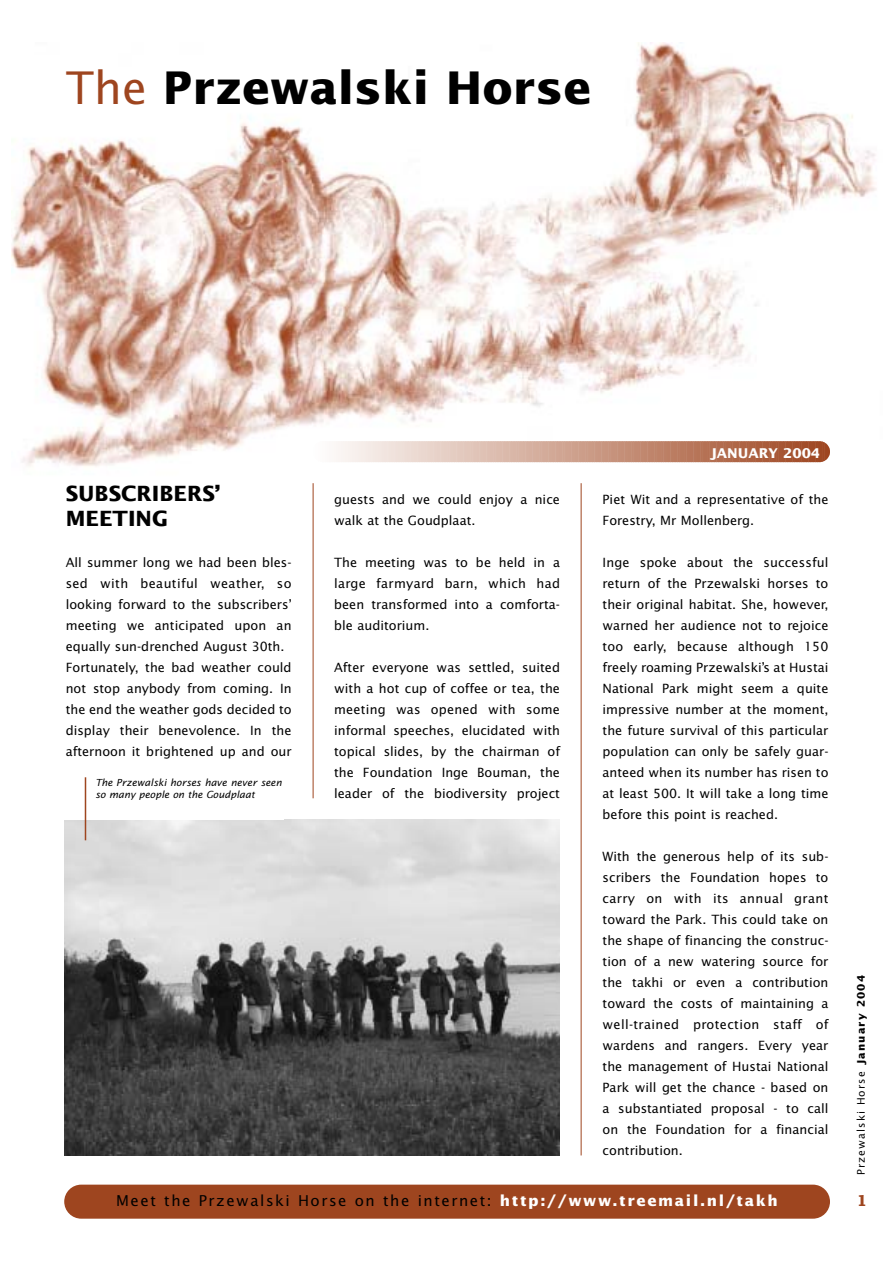
<style>
.page{position:relative;width:893px;height:1262px;background:#fff}
.page>*{position:absolute;margin:0;border:0;box-sizing:border-box;transform-origin:0 0}
.t1{font:700 45px "Lucida Sans";color:#000}
.t2{font:700 21px/25.2px "Lucida Sans";color:#000}
.t3{font:15px "Lucida Sans";letter-spacing:.1em;color:#000}
.t4{font:700 15px "Lucida";color:#9e451f}
.t5{font:700 13.5px "Lucida Sans";color:#fff}
.t6{font:12.75px/21px "Lucida Sans";color:#000;text-align:justify}
.t7{font:10.5px "Lucida Sans";letter-spacing:.1em;color:#000}
.t8{font:italic 9.75px/11.7px "Lucida Sans";color:#000}
.s1{font-weight:400;color:#9e451f}
.s2{font-weight:700;color:#fff}
.s3{font-weight:700}
</style>
<div class="page">
<img style="left:11px;top:43px;width:865px;height:467px">
<svg style="left:313px;top:441px;width:518px;height:21px;background:#cfa391"></svg>
<div style="left:64px;top:1184px;width:766px;height:34px;background:#9e451f;border-radius:17px"></div>
<hr style="left:313px;top:483px;width:1px;height:315px;background:#9e451f">
<hr style="left:581px;top:483px;width:1px;height:672px;background:#9e451f">
<img style="left:64px;top:819px;width:496px;height:336px">
<hr style="left:85px;top:777px;width:1px;height:63px;background:#9e451f">
<h1 class="t1" style="left:66px;top:70px;width:527px"><span class="s1">The</span> Przewalski Horse</h1>
<h2 class="t2" style="left:66px;top:482px;width:156px">SUBSCRIBERS’<br>MEETING</h2>
<p class="t6" style="left:66px;top:553px;width:227px;text-align:left">All summer long we had been bles&shy;sed with beautiful weather, so looking forward to the subscribers’ meeting we anticipated upon an equally sun-drenched August 30th.<br>Fortunately, the bad weather could not stop anybody from coming. In the end the weather gods decided to display their benevolence. In the afternoon it brightened up and our</p>
<p class="t8" style="left:95px;top:777px;width:188px">The Przewalski horses have never seen so many people on the Goudplaat</p>
<p class="t6" style="left:334px;top:490px;width:227px">guests and we could enjoy a nice walk at the Goudplaat.</p>
<p class="t6" style="left:334px;top:553px;width:227px">The meeting was to be held in a large farmyard barn, which had been transformed into a comforta&shy;ble auditorium.</p>
<p class="t6" style="left:334px;top:658px;width:227px">After everyone was settled, suited with a hot cup of coffee or tea, the meeting was opened with some informal speeches, elucidated with topical slides, by the chairman of the Foundation Inge Bouman, the leader of the biodiversity project</p>
<p class="t5" style="left:710px;top:447px;width:112px">JANUARY 2004</p>
<p class="t6" style="left:602px;top:490px;width:227px">Piet Wit and a representative of the<br>Forestry, Mr Mollenberg.</p>
<p class="t6" style="left:602px;top:553px;width:227px">Inge spoke about the successful return of the Przewalski horses to their original habitat. She, however, warned her audience not to rejoice too early, because although 150 freely roaming Przewalski’s at Hustai National Park might seem a quite impressive number at the moment, the future survival of this particular population can only be safely guar&shy;anteed when its number has risen to at least 500. It will take a long time before this point is reached.</p>
<p class="t6" style="left:602px;top:847px;width:227px">With the generous help of its sub&shy;scribers the Foundation hopes to carry on with its annual grant toward the Park. This could take on the shape of financing the construc&shy;tion of a new watering source for the takhi or even a contribution toward the costs of maintaining a well-trained protection staff of wardens and rangers. Every year the management of Hustai National Park will get the chance - based on a substantiated proposal - to call on the Foundation for a financial contribution.</p>
<p class="t3" style="left:116px;top:1194px;width:663px">Meet the Przewalski Horse on the internet: <span class="s2">http://www.treemail.nl/takh</span></p>
<p class="t7" style="left:856px;top:1174px;width:201px;rotate:-90deg">Przewalski Horse <span class="s3">January 2004</span></p>
<p class="t4" style="left:856px;top:1194px;width:12px">1</p>
</div>
